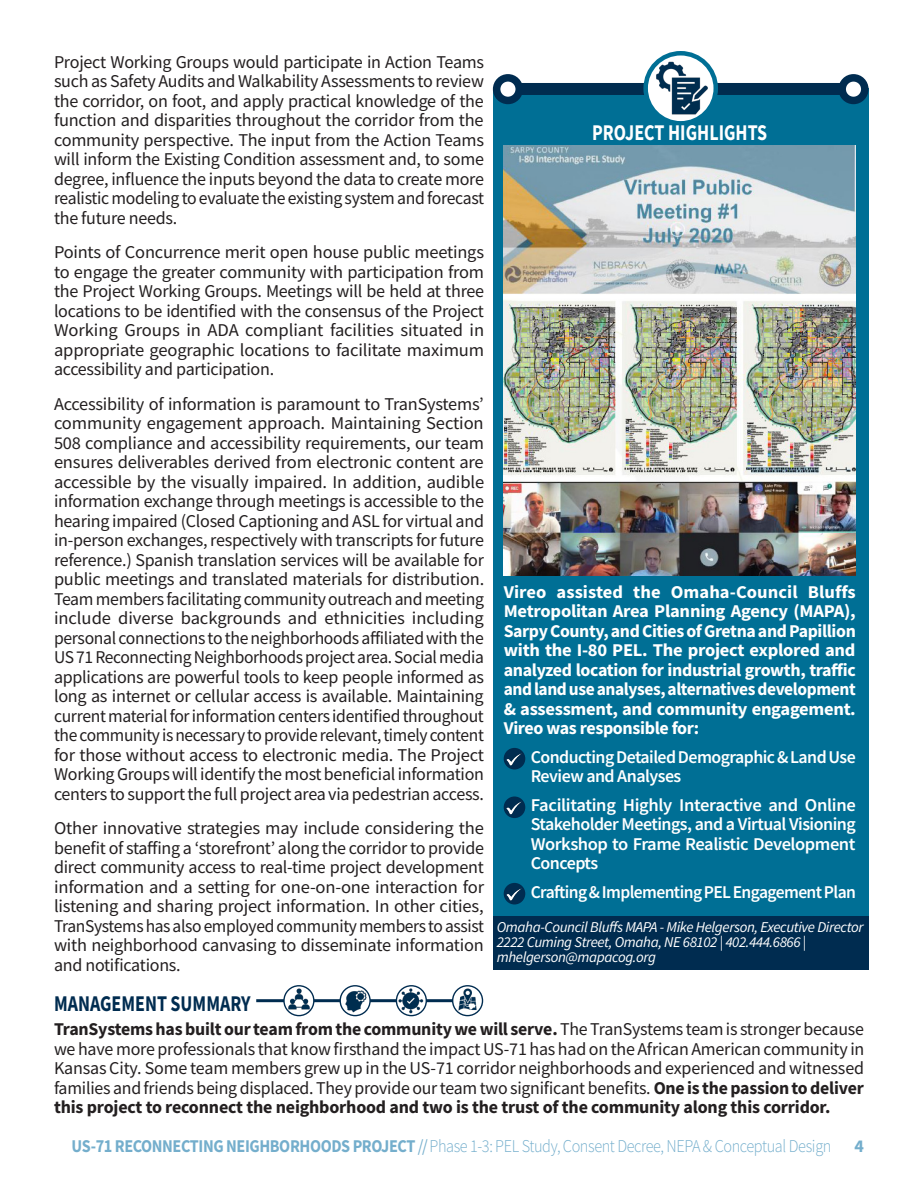
<style>
.page{position:relative;width:918px;height:1188px;background:#fff}
.page>*{position:absolute;margin:0;border:0;box-sizing:border-box;transform-origin:0 0}
.t1{font:700 22.5px "Source Sans Pro";color:#002c50;scale:.8 1}
.t2{font:700 22.5px "Source Sans Pro";color:#fff;scale:.8 1}
.t3{font:18px/19.5px "Source Sans Pro";letter-spacing:-.015em;color:#231f20;text-align:justify}
.t4{font:700 18px/19.5px "Source Sans Pro";letter-spacing:-.02em;color:#fff;text-align:justify}
.t5{font:600 18px/19.5px "Source Sans Pro";letter-spacing:-.03em;color:#fff}
.t6{font:300 18px "Source Sans Pro";letter-spacing:-.025em;color:#74aecc;scale:.9 1}
.t7{font:700 18px "Source Sans Pro";color:#74aecc}
.t8{font:italic 15px "Source Sans Pro";letter-spacing:-.025em;color:#fff}
.s1{font-weight:700}
.s2{font-weight:400}
</style>
<div class="page">
<hr style="left:256px;top:999px;width:212px;height:3px;background:#002c50">
<img style="left:396px;top:988px;width:30px;height:28px">
<div style="left:396px;top:985px;width:31px;height:31px;border:1px solid #002c50;border-radius:50%"></div>
<svg style="left:340px;top:986px;width:30px;height:30px"></svg>
<img style="left:343px;top:990px;width:26px;height:22px">
<div style="left:340px;top:985px;width:31px;height:31px;border:1px solid #002c50;border-radius:50%"></div>
<svg style="left:284px;top:986px;width:30px;height:30px"></svg>
<img style="left:286px;top:988px;width:26px;height:22px">
<div style="left:283px;top:985px;width:32px;height:31px;border:1px solid #002c50;border-radius:50%"></div>
<svg style="left:453px;top:986px;width:30px;height:30px"></svg>
<img style="left:455px;top:986px;width:26px;height:26px">
<div style="left:452px;top:985px;width:31px;height:31px;border:1px solid #002c50;border-radius:50%"></div>
<div style="left:493px;top:88px;width:376px;height:832px;background:#006f95"></div>
<div style="left:517px;top:83px;width:326px;height:12px;background:#002c50"></div>
<svg style="left:646px;top:53px;width:70px;height:70px"></svg>
<img style="left:654px;top:60px;width:56px;height:56px">
<div style="left:643px;top:51px;width:75px;height:75px;border:4px solid #006f95;border-radius:50%"></div>
<div style="left:497px;top:78px;width:22px;height:22px;background:#fff;border-radius:50%"></div>
<div style="left:493px;top:74px;width:30px;height:30px;border:8px solid #002c50;border-radius:50%"></div>
<div style="left:842px;top:78px;width:23px;height:22px;background:#fff;border-radius:50%"></div>
<div style="left:838px;top:74px;width:31px;height:30px;border:8px solid #002c50;border-radius:50%"></div>
<img style="left:504px;top:145px;width:352px;height:431px">
<div style="left:504px;top:748px;width:21px;height:22px;background:#002c50;border-radius:50%"></div>
<img style="left:506px;top:753px;width:17px;height:13px">
<div style="left:504px;top:797px;width:21px;height:21px;background:#002c50;border-radius:50%"></div>
<img style="left:506px;top:801px;width:17px;height:14px">
<div style="left:504px;top:883px;width:21px;height:21px;background:#002c50;border-radius:50%"></div>
<img style="left:506px;top:888px;width:17px;height:13px">
<div style="left:493px;top:916px;width:376px;height:54px;background:#002c50"></div>
<p class="t3" style="left:54px;top:52px;width:432px">Project Working Groups would participate in Action Teams such as Safety Audits and Walkability Assessments to review the corridor, on foot, and apply practical knowledge of the function and disparities throughout the corridor from the community perspective. The input from the Action Teams will inform the Existing Condition assessment and, to some degree, influence the inputs beyond the data to create more realistic modeling to evaluate the existing system and forecast the future needs.</p>
<p class="t3" style="left:54px;top:242px;width:432px">Points of Concurrence merit open house public meetings to engage the greater community with participation from the Project Working Groups. Meetings will be held at three locations to be identified with the consensus of the Project Working Groups in ADA compliant facilities situated in appropriate geographic locations to facilitate maximum accessibility and participation.</p>
<p class="t3" style="left:54px;top:394px;width:432px">Accessibility of information is paramount to TranSystems’ community engagement approach. Maintaining Section 508 compliance and accessibility requirements, our team ensures deliverables derived from electronic content are accessible by the visually impaired. In addition, audible information exchange through meetings is accessible to the hearing impaired (Closed Captioning and ASL for virtual and in-person exchanges, respectively with transcripts for future reference.) Spanish translation services will be available for public meetings and translated materials for distribution.<br>Team members facilitating community outreach and meeting include diverse backgrounds and ethnicities including personal connections to the neighborhoods affiliated with the US 71 Reconnecting Neighborhoods project area. Social media applications are powerful tools to keep people informed as long as internet or cellular access is available. Maintaining current material for information centers identified throughout the community is necessary to provide relevant, timely content for those without access to electronic media. The Project Working Groups will identify the most beneficial information centers to support the full project area via pedestrian access.</p>
<p class="t3" style="left:54px;top:818px;width:432px">Other innovative strategies may include considering the benefit of staffing a ‘storefront’ along the corridor to provide direct community access to real-time project development information and a setting for one-on-one interaction for listening and sharing project information. In other cities, TranSystems has also employed community members to assist with neighborhood canvasing to disseminate information and notifications.</p>
<p class="t1" style="left:54px;top:988px;width:247px">MANAGEMENT SUMMARY</p>
<p class="t3" style="left:54px;top:1019px;width:812px"><span class="s1">TranSystems has built our team from the community we will serve.</span> The TranSystems team is stronger because we have more professionals that know firsthand the impact US-71 has had on the African American community in Kansas City. Some team members grew up in the US-71 corridor neighborhoods and experienced and witnessed families and friends being displaced. They provide our team two significant benefits. <span class="s1">One is the passion to deliver this project to reconnect the neighborhood and two is the trust of the community along this corridor.</span></p>
<p class="t2" style="left:592px;top:117px;width:220px">PROJECT HIGHLIGHTS</p>
<p class="t4" style="left:504px;top:582px;width:354px">Vireo assisted the Omaha-Council Bluffs Metropolitan Area Planning Agency (MAPA), Sarpy County, and Cities of Gretna and Papillion with the I-80 PEL. The project explored and analyzed location for industrial growth, traffic and land use analyses, alternatives development &amp; assessment, and community engagement.<br>Vireo was responsible for:</p>
<p class="t5" style="left:531px;top:747px;width:327px;text-indent:-20px">• Conducting Detailed Demographic &amp; Land Use<br>Review and Analyses</p>
<p class="t5" style="left:531px;top:795px;width:327px;text-align:justify;text-indent:-20px">• Facilitating Highly Interactive and Online Stakeholder Meetings, and a Virtual Visioning Workshop to Frame Realistic Development Concepts</p>
<p class="t5" style="left:510px;top:882px;width:347px">• Crafting &amp; Implementing PEL Engagement Plan</p>
<p class="t8" style="left:497px;top:917px;width:368px">Omaha-Council Bluffs MAPA - Mike Helgerson, Executive Director</p>
<p class="t8" style="left:497px;top:932px;width:311px">2222 Cuming Street, Omaha, NE 68102 | 402.444.6866 |</p>
<p class="t8" style="left:497px;top:947px;width:161px">mhelgerson@mapacog.org</p>
<p class="t6" style="left:72px;top:1135px;width:846px"><span class="s1">US-71 RECONNECTING NEIGHBORHOODS PROJECT</span> <span class="s2">//</span>Phase 1-3: PEL Study, Consent Decree, NEPA &amp; Conceptual Design</p>
<p class="t7" style="left:854px;top:1134px;width:11px">4</p>
</div>
